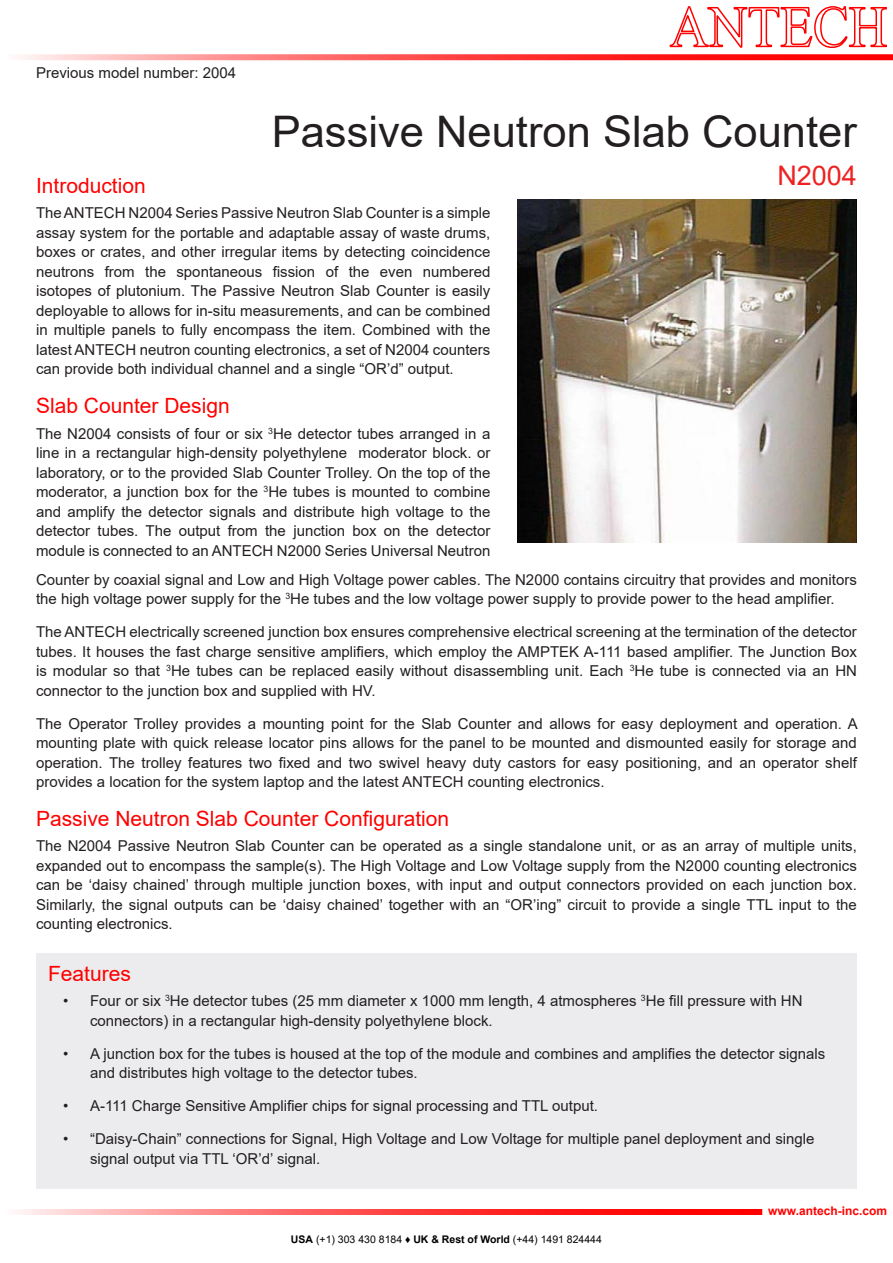
<style>
.page{position:relative;width:893px;height:1263px;background:#fff}
.page>*{position:absolute;margin:0;border:0;box-sizing:border-box;transform-origin:0 0}
.t1{font:43.5px "Arial";color:#231f20}
.t2{font:27px "Arial";color:#ee2123}
.t3{font:21px "Arial";color:#f00}
.t4{font:15px/19.5px "Arial";color:#231f20;text-align:justify}
.t5{font:700 12px "Arial";color:#f00}
.t6{font:10.5px "Arial";color:#000}
.s1{font-weight:700}
</style>
<div class="page">
<svg style="left:19px;top:1209px;width:743px;height:6px;background:#ff5454"></svg>
<svg style="left:22px;top:54px;width:871px;height:6px;background:#ff5a5a"></svg>
<svg style="left:669px;top:6px;width:218px;height:42px"></svg>
<div style="left:36px;top:953px;width:821px;height:236px;background:#ececee"></div>
<img style="left:518px;top:199px;width:339px;height:343px">
<p class="t4" style="left:36px;top:63px;width:202px">Previous model number: 2004</p>
<p class="t1" style="left:272px;top:102px;width:587px">Passive Neutron Slab Counter</p>
<p class="t2" style="left:777px;top:157px;width:81px">N2004</p>
<p class="t3" style="left:36px;top:171px;width:111px">Introduction</p>
<p class="t4" style="left:36px;top:203px;width:456px">The ANTECH N2004 Series Passive Neutron Slab Counter is a simple assay system for the portable and adaptable assay of waste drums, boxes or crates, and other irregular items by detecting coincidence neutrons from the spontaneous fission of the even numbered isotopes of plutonium. The Passive Neutron Slab Counter is easily deployable to allows for in-situ measurements, and can be combined in multiple panels to fully encompass the item. Combined with the latest ANTECH neutron counting electronics, a set of N2004 counters can provide both individual channel and a single “OR’d” output.</p>
<p class="t3" style="left:36px;top:391px;width:195px">Slab Counter Design</p>
<p class="t4" style="left:36px;top:424px;width:456px">The N2004 consists of four or six <sup>3</sup>He detector tubes arranged in a line in a rectangular high-density polyethylene moderator block. or laboratory, or to the provided Slab Counter Trolley. On the top of the moderator, a junction box for the <sup>3</sup>He tubes is mounted to combine and amplify the detector signals and distribute high voltage to the detector tubes. The output from the junction box on the detector module is connected to an ANTECH N2000 Series Universal Neutron</p>
<p class="t4" style="left:36px;top:569px;width:822px">Counter by coaxial signal and Low and High Voltage power cables. The N2000 contains circuitry that provides and monitors the high voltage power supply for the <sup>3</sup>He tubes and the low voltage power supply to provide power to the head amplifier.</p>
<p class="t4" style="left:36px;top:622px;width:822px">The ANTECH electrically screened junction box ensures comprehensive electrical screening at the termination of the detector tubes. It houses the fast charge sensitive amplifiers, which employ the AMPTEK A-111 based amplifier. The Junction Box is modular so that <sup>3</sup>He tubes can be replaced easily without disassembling unit. Each <sup>3</sup>He tube is connected via an HN connector to the junction box and supplied with HV.</p>
<p class="t4" style="left:36px;top:713px;width:823px">The Operator Trolley provides a mounting point for the Slab Counter and allows for easy deployment and operation. A mounting plate with quick release locator pins allows for the panel to be mounted and dismounted easily for storage and operation. The trolley features two fixed and two swivel heavy duty castors for easy positioning, and an operator shelf provides a location for the system laptop and the latest ANTECH counting electronics.</p>
<p class="t3" style="left:36px;top:804px;width:415px">Passive Neutron Slab Counter Configuration</p>
<p class="t4" style="left:36px;top:836px;width:822px">The N2004 Passive Neutron Slab Counter can be operated as a single standalone unit, or as an array of multiple units, expanded out to encompass the sample(s). The High Voltage and Low Voltage supply from the N2000 counting electronics can be ‘daisy chained’ through multiple junction boxes, with input and output connectors provided on each junction box.<br>Similarly, the signal outputs can be ‘daisy chained’ together with an “OR’ing” circuit to provide a single TTL input to the counting electronics.</p>
<p class="t3" style="left:48px;top:959px;width:84px">Features</p>
<p class="t4" style="left:90px;top:991px;width:714px;text-indent:-27px">• Four or six <sup>3</sup>He detector tubes (25 mm diameter x 1000 mm length, 4 atmospheres <sup>3</sup>He fill pressure with HN connectors) in a rectangular high-density polyethylene block.</p>
<p class="t4" style="left:90px;top:1044px;width:737px;text-indent:-27px">• A junction box for the tubes is housed at the top of the module and combines and amplifies the detector signals and distributes high voltage to the detector tubes.</p>
<p class="t4" style="left:63px;top:1096px;width:537px">• A-111 Charge Sensitive Amplifier chips for signal processing and TTL output.</p>
<p class="t4" style="left:90px;top:1129px;width:726px;text-indent:-27px">• “Daisy-Chain” connections for Signal, High Voltage and Low Voltage for multiple panel deployment and single signal output via TTL ‘OR’d’ signal.</p>
<p class="t6" style="left:291px;top:1232px;width:312px"><span class="s1">USA</span> (+1) 303 430 8184 ♦ <span class="s1">UK &amp; Rest of World</span> (+44) 1491 824444</p>
<p class="t5" style="left:768px;top:1202px;width:120px">www.antech-inc.com</p>
</div>
